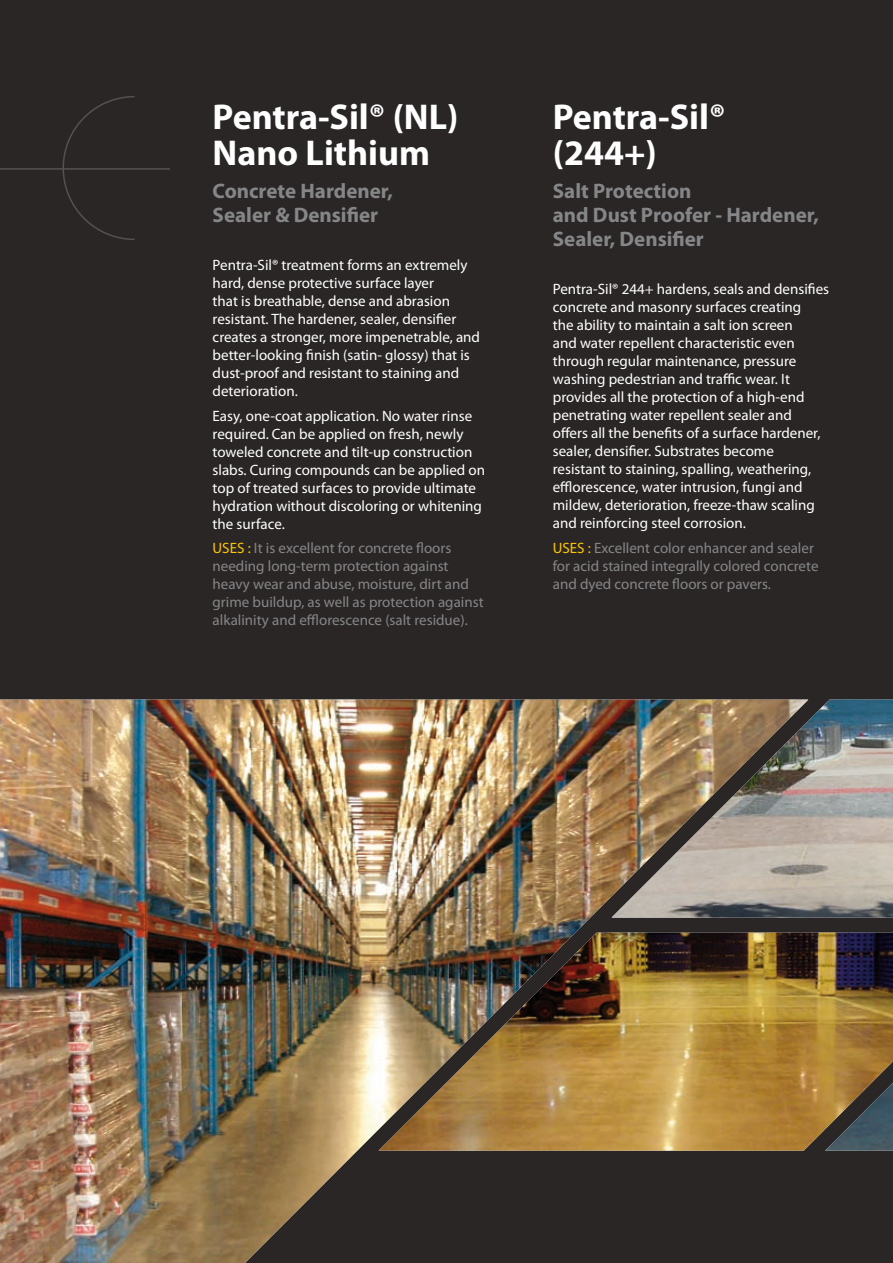
<style>
.page{position:relative;width:893px;height:1263px;background:#2b2626}
.page>*{position:absolute;margin:0;border:0;box-sizing:border-box;transform-origin:0 0}
.t1{font:700 36px/36px "Myriad Pro";color:#fff}
.t2{font:700 21px/24px "Myriad Pro";color:#858688}
.t3{font:15px/18px "Myriad Pro";color:#fff}
.t4{font:15px/18px "Myriad Pro";color:#858688}
.s1{color:#fdc600}
</style>
<div class="page">
<img style="left:808px;top:700px;width:85px;height:217px">
<img style="left:808px;top:933px;width:85px;height:218px">
<img style="left:0;top:700px;width:808px;height:563px">
<hr style="left:0;top:168px;width:170px;height:2px;background:#56514f">
<svg style="left:62px;top:96px;width:74px;height:144px"></svg>
<h1 class="t1" style="left:213px;top:98px;width:247px">Pentra-Sil® (NL)<br>Nano Lithium</h1>
<h2 class="t2" style="left:213px;top:178px;width:182px">Concrete Hardener,<br>Sealer &amp; Densifier</h2>
<p class="t3" style="left:213px;top:256px;width:269px">Pentra-Sil® treatment forms an extremely hard, dense protective surface layer<br>that is breathable, dense and abrasion resistant. The hardener, sealer, densifier creates a stronger, more impenetrable, and better-looking finish (satin- glossy) that is dust-proof and resistant to staining and deterioration.</p>
<p class="t3" style="left:213px;top:406px;width:274px">Easy, one-coat application. No water rinse required. Can be applied on fresh, newly toweled concrete and tilt-up construction slabs. Curing compounds can be applied on top of treated surfaces to provide ultimate hydration without discoloring or whitening the surface.</p>
<p class="t4" style="left:213px;top:539px;width:273px"><span class="s1">USES :</span> It is excellent for concrete floors needing long-term protection against heavy wear and abuse, moisture, dirt and grime buildup, as well as protection against alkalinity and efflorescence (salt residue).</p>
<h1 class="t1" style="left:553px;top:98px;width:174px">Pentra-Sil® (244+)</h1>
<h2 class="t2" style="left:553px;top:178px;width:268px">Salt Protection<br>and Dust Proofer - Hardener,<br>Sealer, Densifier</h2>
<p class="t3" style="left:553px;top:280px;width:278px">Pentra-Sil® 244+ hardens, seals and densifies concrete and masonry surfaces creating<br>the ability to maintain a salt ion screen<br>and water repellent characteristic even through regular maintenance, pressure washing pedestrian and traffic wear. It provides all the protection of a high-end penetrating water repellent sealer and offers all the benefits of a surface hardener, sealer, densifier. Substrates become resistant to staining, spalling, weathering, efflorescence, water intrusion, fungi and mildew, deterioration, freeze-thaw scaling and reinforcing steel corrosion.</p>
<p class="t4" style="left:553px;top:538px;width:267px"><span class="s1">USES :</span> Excellent color enhancer and sealer for acid stained integrally colored concrete and dyed concrete floors or pavers.</p>
</div>
